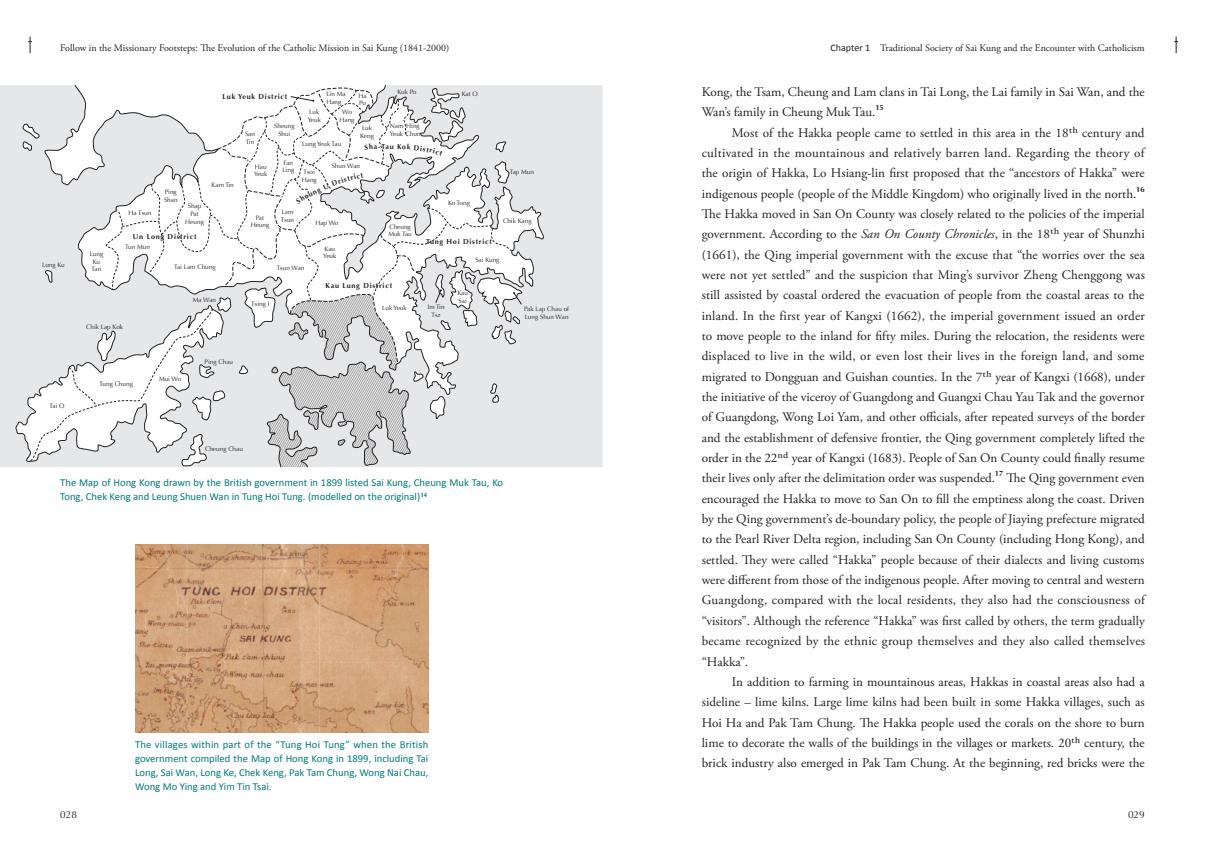
<style>
.page{position:relative;width:1205px;height:851px;background:#fff}
.page>*{position:absolute;margin:0;border:0;box-sizing:border-box;transform-origin:0 0}
.內文_eng{font:13.12px/20.4px "Adobe Garamond Pro";color:#231f20;text-align:justify}
.t1{font:10.62px/13.8px "Calibri";color:#007a79;text-align:justify}
.t2{font:10px "Adobe Garamond Pro";color:#231f20}
.t3{font:10px "Optima";color:#231f20}
.內文_eng-2{font:700 7.62px "Optima";color:#231f20}
.t4{font:700 7.25px "Optima";letter-spacing:.1em;color:#231f20}
.t5{font:6.38px/7.8px "Optima";color:#231f20}
.s1{font-family:"Calibri"}
.s2{font-style:italic}
</style>
<div class="page">
<img style="left:135px;top:544px;width:293px;height:188px">
<div style="left:0;top:85px;width:602px;height:382px;background:#e6e7e9"></div>
<svg style="left:45px;top:85px;width:499px;height:310px;background:#e5e6e8"></svg>
<svg style="left:1174px;top:36px;width:4px;height:17px"></svg>
<svg style="left:28px;top:36px;width:4px;height:17px"></svg>
<svg style="left:15px;top:87px;width:508px;height:380px"></svg>
<p class="t2" style="left:60px;top:42px;width:391px">Follow in the Missionary Footsteps: The Evolution of the Catholic Mission in Sai Kung (1841-2000)</p>
<p class="t2" style="left:830px;top:42px;width:316px"><span class="s1">Chapter 1</span> Traditional Society of Sai Kung and the Encounter with Catholicism</p>
<p class="t5" style="left:42px;top:261px;width:24px">Lung Ku</p>
<p class="t5" style="left:50px;top:401px;width:17px">Tai O</p>
<p class="t5" style="left:90px;top:250px;width:15px;text-align:center">Lung<br>Ku<br>Tan</p>
<p class="t5" style="left:397px;top:88px;width:21px">Kuk Po</p>
<p class="t5" style="left:390px;top:122px;width:32px;text-align:right">Hing<br>Yeuk Chun</p>
<p class="t5" style="left:326px;top:90px;width:21px">Lin Ma<br>Hang</p>
<p class="t5" style="left:462px;top:90px;width:18px">Kat O</p>
<p class="t5" style="left:358px;top:91px;width:10px">Ha<br>Po</p>
<p class="t4" style="left:223px;top:92px;width:66px">Luk Yeuk District</p>
<p class="t5" style="left:274px;top:122px;width:22px">Sheung</p>
<p class="t5" style="left:245px;top:130px;width:11px">San</p>
<p class="t5" style="left:278px;top:130px;width:14px">Shui</p>
<p class="t5" style="left:246px;top:138px;width:10px">Tin</p>
<p class="t5" style="left:254px;top:162px;width:15px">Hau<br>Yeuk</p>
<p class="t5" style="left:282px;top:159px;width:13px">Fan<br>Ling</p>
<p class="t5" style="left:212px;top:181px;width:24px">Kam Tin</p>
<p class="t5" style="left:251px;top:214px;width:20px;text-align:center">Pat<br>Heung</p>
<p class="t5" style="left:308px;top:108px;width:15px">Luk<br>Yeuk</p>
<p class="t5" style="left:302px;top:140px;width:40px">Lung Yeuk Tau</p>
<p class="t5" style="left:302px;top:168px;width:16px">Tsoi<br>Hang</p>
<p class="t5" style="left:339px;top:108px;width:16px;text-align:center">Wo<br>Hang</p>
<p class="t5" style="left:390px;top:122px;width:15px">Nam</p>
<p class="t5" style="left:360px;top:124px;width:15px">Luk<br>Keng</p>
<p class="t4" style="left:385px;top:142px;width:5px">a</p>
<p class="t5" style="left:332px;top:162px;width:30px">Shun Wan</p>
<p class="t5" style="left:510px;top:168px;width:26px">Tap Mun</p>
<p class="t5" style="left:164px;top:188px;width:15px">Ping<br>Shan</p>
<p class="t4" style="left:133px;top:232px;width:65px">Un Long District</p>
<p class="t5" style="left:448px;top:199px;width:23px">Ko Tong</p>
<p class="t5" style="left:185px;top:202px;width:20px;text-align:center">Shap<br>Pat<br>Heung</p>
<p class="t5" style="left:281px;top:208px;width:15px">Lam<br>Tsun</p>
<p class="t5" style="left:174px;top:263px;width:43px">Tai Lam Chung</p>
<p class="t5" style="left:129px;top:209px;width:24px">Ha Tsun</p>
<p class="t5" style="left:503px;top:217px;width:30px">Chik Kang</p>
<p class="t5" style="left:315px;top:219px;width:25px">Hap Wo</p>
<p class="t5" style="left:323px;top:244px;width:15px">Kau<br>Yeuk</p>
<p class="t5" style="left:388px;top:223px;width:25px">Cheung<br>Muk Tau</p>
<p class="t4" style="left:426px;top:237px;width:67px">Tung Hoi District</p>
<p class="t5" style="left:475px;top:255px;width:26px">Sai Kung</p>
<p class="t5" style="left:457px;top:289px;width:12px">Kau<br>Sai</p>
<p class="t5" style="left:428px;top:303px;width:18px;text-align:center">Im Tin<br>Tsz</p>
<p class="t5" style="left:125px;top:243px;width:26px">Tun Mun</p>
<p class="t5" style="left:277px;top:264px;width:29px">Tsun Wan</p>
<p class="t4" style="left:325px;top:281px;width:68px">Kau Lung District</p>
<p class="t5" style="left:193px;top:296px;width:25px">Ma Wan</p>
<p class="t5" style="left:251px;top:300px;width:20px">Tsing I</p>
<p class="t5" style="left:382px;top:304px;width:26px">Luk Yeuk</p>
<p class="t5" style="left:524px;top:305px;width:46px">Pak Lap Chau of<br>Lung Shun Wan</p>
<p class="t5" style="left:86px;top:323px;width:38px">Chik Lap Kok</p>
<p class="t5" style="left:100px;top:380px;width:35px">Tung Chung</p>
<p class="t5" style="left:159px;top:375px;width:24px">Mui Wo</p>
<p class="t5" style="left:205px;top:358px;width:30px">Ping Chau</p>
<p class="t5" style="left:205px;top:444px;width:39px">Cheung Chau</p>
<p class="t1" style="left:60px;top:476px;width:444px">The Map of Hong Kong drawn by the British government in 1899 listed Sai Kung, Cheung Muk Tau, Ko<br>Tong, Chek Keng and Leung Shuen Wan in Tung Hoi Tung. (modelled on the original)<sup>14</sup></p>
<p class="t1" style="left:135px;top:737px;width:295px">The villages within part of the “Tung Hoi Tung” when the British government compiled the Map of Hong Kong in 1899, including Tai Long, Sai Wan, Long Ke, Chek Keng, Pak Tam Chung, Wong Nai Chau, Wong Mo Ying and Yim Tin Tsai.</p>
<p class="內文_eng" style="left:702px;top:82px;width:444px">Kong, the Tsam, Cheung and Lam clans in Tai Long, the Lai family in Sai Wan, and the<br>Wan’s family in Cheung Muk Tau.</p>
<p class="內文_eng-2" style="left:875px;top:103px;width:10px">15</p>
<p class="內文_eng" style="left:702px;top:123px;width:444px;text-indent:30px">Most of the Hakka people came to settled in this area in the 18th century and cultivated in the mountainous and relatively barren land. Regarding the theory of the origin of Hakka, Lo Hsiang-lin first proposed that the “ancestors of Hakka” were indigenous people (people of the Middle Kingdom) who originally lived in the north.</p>
<p class="內文_eng-2" style="left:1136px;top:184px;width:10px">16</p>
<p class="內文_eng" style="left:702px;top:204px;width:445px">The Hakka moved in San On County was closely related to the policies of the imperial government. According to the <span class="s2">San On County Chronicles</span>, in the 18th year of Shunzhi (1661), the Qing imperial government with the excuse that “the worries over the sea were not yet settled” and the suspicion that Ming’s survivor Zheng Chenggong was still assisted by coastal ordered the evacuation of people from the coastal areas to the inland. In the first year of Kangxi (1662), the imperial government issued an order to move people to the inland for fifty miles. During the relocation, the residents were displaced to live in the wild, or even lost their lives in the foreign land, and some migrated to Dongguan and Guishan counties. In the 7th year of Kangxi (1668), under the initiative of the viceroy of Guangdong and Guangxi Chau Yau Tak and the governor of Guangdong, Wong Loi Yam, and other officials, after repeated surveys of the border and the establishment of defensive frontier, the Qing government completely lifted the order in the 22nd year of Kangxi (1683). People of San On County could finally resume their lives only after the delimitation order was suspended.</p>
<p class="內文_eng-2" style="left:995px;top:469px;width:10px">17</p>
<p class="內文_eng" style="left:702px;top:468px;width:445px;text-align:left;text-indent:305px">The Qing government even encouraged the Hakka to move to San On to fill the emptiness along the coast. Driven by the Qing government’s de-boundary policy, the people of Jiaying prefecture migrated to the Pearl River Delta region, including San On County (including Hong Kong), and settled. They were called “Hakka” people because of their dialects and living customs were different from those of the indigenous people. After moving to central and western Guangdong, compared with the local residents, they also had the consciousness of “visitors”. Although the reference “Hakka” was first called by others, the term gradually became recognized by the ethnic group themselves and they also called themselves “Hakka”.</p>
<p class="內文_eng" style="left:702px;top:671px;width:444px;text-indent:30px">In addition to farming in mountainous areas, Hakkas in coastal areas also had a sideline – lime kilns. Large lime kilns had been built in some Hakka villages, such as Hoi Ha and Pak Tam Chung. The Hakka people used the corals on the shore to burn lime to decorate the walls of the buildings in the villages or markets. 20th century, the brick industry also emerged in Pak Tam Chung. At the beginning, red bricks were the</p>
<p class="t3" style="left:60px;top:808px;width:18px">028</p>
<p class="t3" style="left:1128px;top:808px;width:18px">029</p>
</div>
